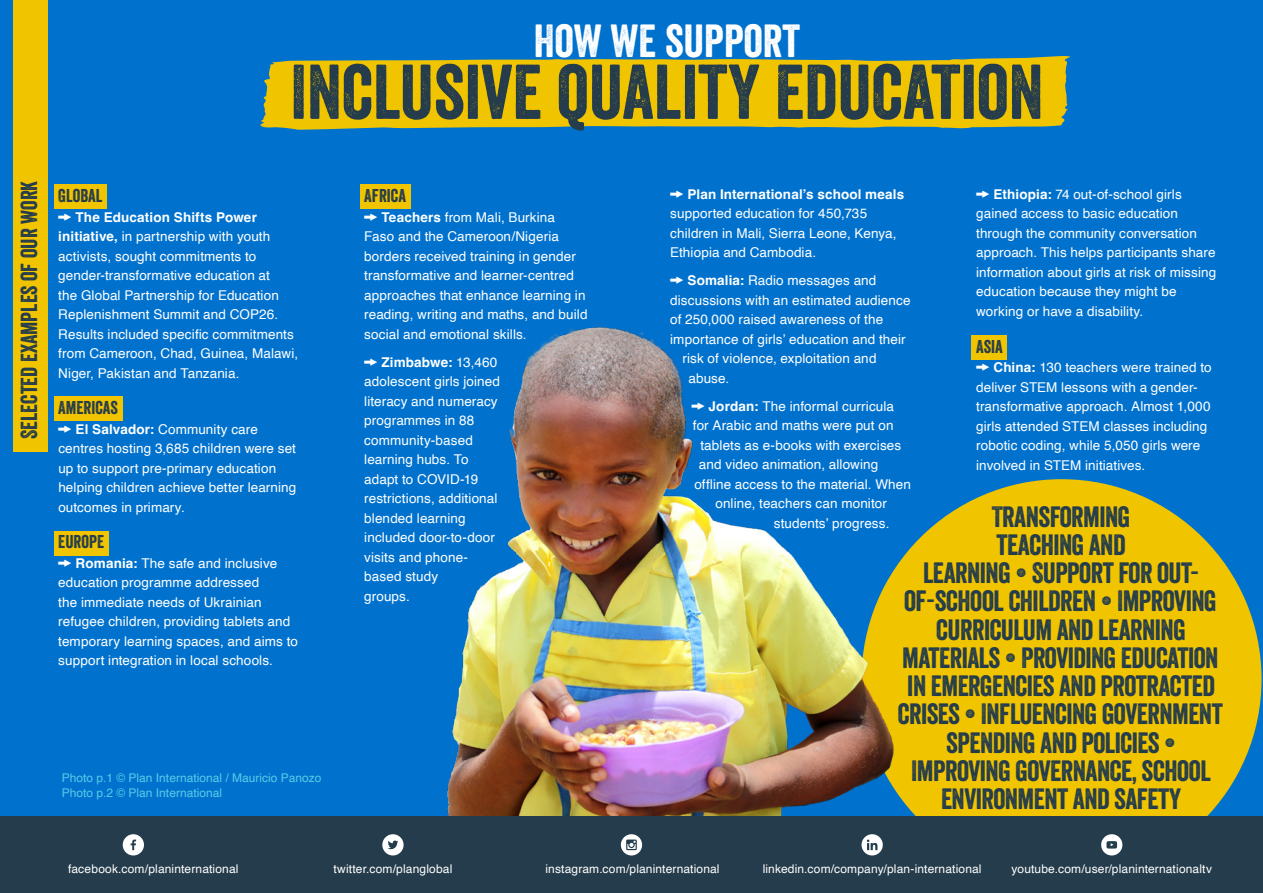
<style>
.page{position:relative;width:1263px;height:893px;background:#fff}
.page>*{position:absolute;margin:0;border:0;box-sizing:border-box;transform-origin:0 0}
.t1{font:75px "Veneer";color:#243c4b}
.t2{font:45px "Veneer";color:#fff}
.t3{font:28.5px/28.2px "Veneer";letter-spacing:-.02em;color:#243c4b;text-align:center}
.t4{font:22.5px "Veneer";color:#243c4b}
.t5{font:18px "Veneer";color:#243c4b}
.t6{font:13.5px/19.5px "Helvetica";letter-spacing:.01em;color:#fff}
.t7{font:700 13.5px "Helvetica";letter-spacing:.01em;color:#fff}
.t8{font:12px "Helvetica";letter-spacing:.01em;color:#fff}
.t9{font:12px/15px "Helvetica";color:#58cae7}
.s1{font-weight:700}
</style>
<div class="page">
<div style="left:0;top:0;width:1263px;height:826px;background:#0072ce"></div>
<div style="left:861px;top:479px;width:400px;height:400px;background:#f1c400;border-radius:50%"></div>
<svg style="left:260px;top:56px;width:810px;height:74px;background:#d8bb14"></svg>
<img style="left:447px;top:327px;width:451px;height:489px">
<div style="left:54px;top:185px;width:53px;height:24px;background:#f1c400"></div>
<div style="left:54px;top:397px;width:68px;height:24px;background:#f1c400"></div>
<div style="left:54px;top:531px;width:54px;height:24px;background:#f1c400"></div>
<div style="left:360px;top:185px;width:50px;height:24px;background:#f1c400"></div>
<div style="left:972px;top:335px;width:35px;height:25px;background:#f1c400"></div>
<div style="left:13px;top:0;width:34px;height:451px;background:#f1c400"></div>
<div style="left:0;top:816px;width:1263px;height:77px;background:#243c4b"></div>
<svg style="left:123px;top:834px;width:21px;height:21px"></svg>
<svg style="left:382px;top:834px;width:22px;height:21px"></svg>
<svg style="left:621px;top:834px;width:21px;height:21px"></svg>
<svg style="left:861px;top:834px;width:22px;height:21px"></svg>
<svg style="left:1101px;top:834px;width:21px;height:21px"></svg>
<svg style="left:692px;top:403px;width:12px;height:7px"></svg>
<h3 class="t4" style="left:15px;top:439px;width:260px;rotate:-90deg">SELECTED EXAMPLES OF OUR WORK</h3>
<h2 class="t2" style="left:534px;top:14px;width:268px">HOW WE SUPPORT</h2>
<h1 class="t1" style="left:290px;top:46px;width:755px">INCLUSIVE QUALITY EDUCATION</h1>
<h3 class="t5" style="left:58px;top:185px;width:46px">GLOBAL</h3>
<p class="t6" style="left:58px;top:208px;width:241px;text-indent:17px"><span class="s1">The Education Shifts Power initiative,</span> in partnership with youth activists, sought commitments to gender-transformative education at<br>the Global Partnership for Education Replenishment Summit and COP26.<br>Results included specific commitments from Cameroon, Chad, Guinea, Malawi, Niger, Pakistan and Tanzania.</p>
<h3 class="t5" style="left:58px;top:397px;width:61px">AMERICAS</h3>
<p class="t6" style="left:58px;top:420px;width:240px;text-indent:17px"><span class="s1">El Salvador:</span> Community care centres hosting 3,685 children were set up to support pre-primary education helping children achieve better learning outcomes in primary.</p>
<h3 class="t5" style="left:58px;top:531px;width:47px">EUROPE</h3>
<p class="t6" style="left:58px;top:554px;width:241px;text-indent:17px"><span class="s1">Romania:</span> The safe and inclusive education programme addressed<br>the immediate needs of Ukrainian refugee children, providing tablets and temporary learning spaces, and aims to support integration in local schools.</p>
<p class="t9" style="left:62px;top:771px;width:261px">Photo p.1 © Plan International / Mauricio Panozo<br>Photo p.2 © Plan International</p>
<h3 class="t5" style="left:364px;top:185px;width:43px">AFRICA</h3>
<p class="t6" style="left:364px;top:208px;width:225px;text-indent:17px"><span class="s1">Teachers</span> from Mali, Burkina Faso and the Cameroon/Nigeria borders received training in gender transformative and learner-centred approaches that enhance learning in reading, writing and maths, and build social and emotional skills.</p>
<p class="t6" style="left:364px;top:353px;width:137px;text-indent:17px"><span class="s1">Zimbabwe:</span> 13,460 adolescent girls joined literacy and numeracy programmes in 88 community-based learning hubs. To adapt to COVID-19 restrictions, additional blended learning included door-to-door visits and phone&shy;based study<br>groups.</p>
<p class="t7" style="left:687px;top:186px;width:218px">Plan International’s school meals</p>
<p class="t6" style="left:670px;top:204px;width:228px">supported education for 450,735 children in Mali, Sierra Leone, Kenya,<br>Ethiopia and Cambodia.</p>
<p class="t6" style="left:687px;top:271px;width:190px"><span class="s1">Somalia:</span> Radio messages and</p>
<p class="t6" style="left:670px;top:291px;width:242px">discussions with an estimated audience</p>
<p class="t6" style="left:670px;top:310px;width:215px">of 250,000 raised awareness of the</p>
<p class="t6" style="left:670px;top:330px;width:237px">importance of girls’ education and their</p>
<p class="t6" style="left:682px;top:349px;width:196px">risk of violence, exploitation and</p>
<p class="t6" style="left:688px;top:369px;width:42px">abuse.</p>
<p class="t6" style="left:709px;top:397px;width:187px"><span class="s1">Jordan:</span> The informal curricula</p>
<p class="t6" style="left:693px;top:416px;width:202px">for Arabic and maths were put on</p>
<p class="t6" style="left:700px;top:436px;width:202px">tablets as e-books with exercises</p>
<p class="t6" style="left:699px;top:455px;width:181px">and video animation, allowing</p>
<p class="t6" style="left:694px;top:475px;width:218px">offline access to the material. When</p>
<p class="t6" style="left:715px;top:494px;width:173px">online, teachers can monitor</p>
<p class="t6" style="left:774px;top:514px;width:117px">students’ progress.</p>
<p class="t6" style="left:976px;top:185px;width:242px;text-indent:17px"><span class="s1">Ethiopia:</span> 74 out-of-school girls gained access to basic education through the community conversation approach. This helps participants share information about girls at risk of missing education because they might be working or have a disability.</p>
<h3 class="t5" style="left:976px;top:335px;width:28px">ASIA</h3>
<p class="t6" style="left:976px;top:358px;width:237px;text-indent:17px"><span class="s1">China:</span> 130 teachers were trained to deliver STEM lessons with a gender&shy;transformative approach. Almost 1,000 girls attended STEM classes including robotic coding, while 5,050 girls were involved in STEM initiatives.</p>
<p class="t3" style="left:898px;top:502px;width:326px">TRANSFORMING<br>TEACHING AND<br>LEARNING • SUPPORT FOR OUT-<br>OF-SCHOOL CHILDREN • IMPROVING<br>CURRICULUM AND LEARNING<br>MATERIALS • PROVIDING EDUCATION<br>IN EMERGENCIES AND PROTRACTED<br>CRISES • INFLUENCING GOVERNMENT<br>SPENDING AND POLICIES •<br>IMPROVING GOVERNANCE, SCHOOL<br>ENVIRONMENT AND SAFETY</p>
<p class="t8" style="left:68px;top:859px;width:172px">facebook.com/planinternational</p>
<p class="t8" style="left:333px;top:859px;width:120px">twitter.com/planglobal</p>
<p class="t8" style="left:545px;top:859px;width:176px">instagram.com/planinternational</p>
<p class="t8" style="left:763px;top:859px;width:220px">linkedin.com/company/plan-international</p>
<p class="t8" style="left:1011px;top:859px;width:202px">youtube.com/user/planinternationaltv</p>
</div>
